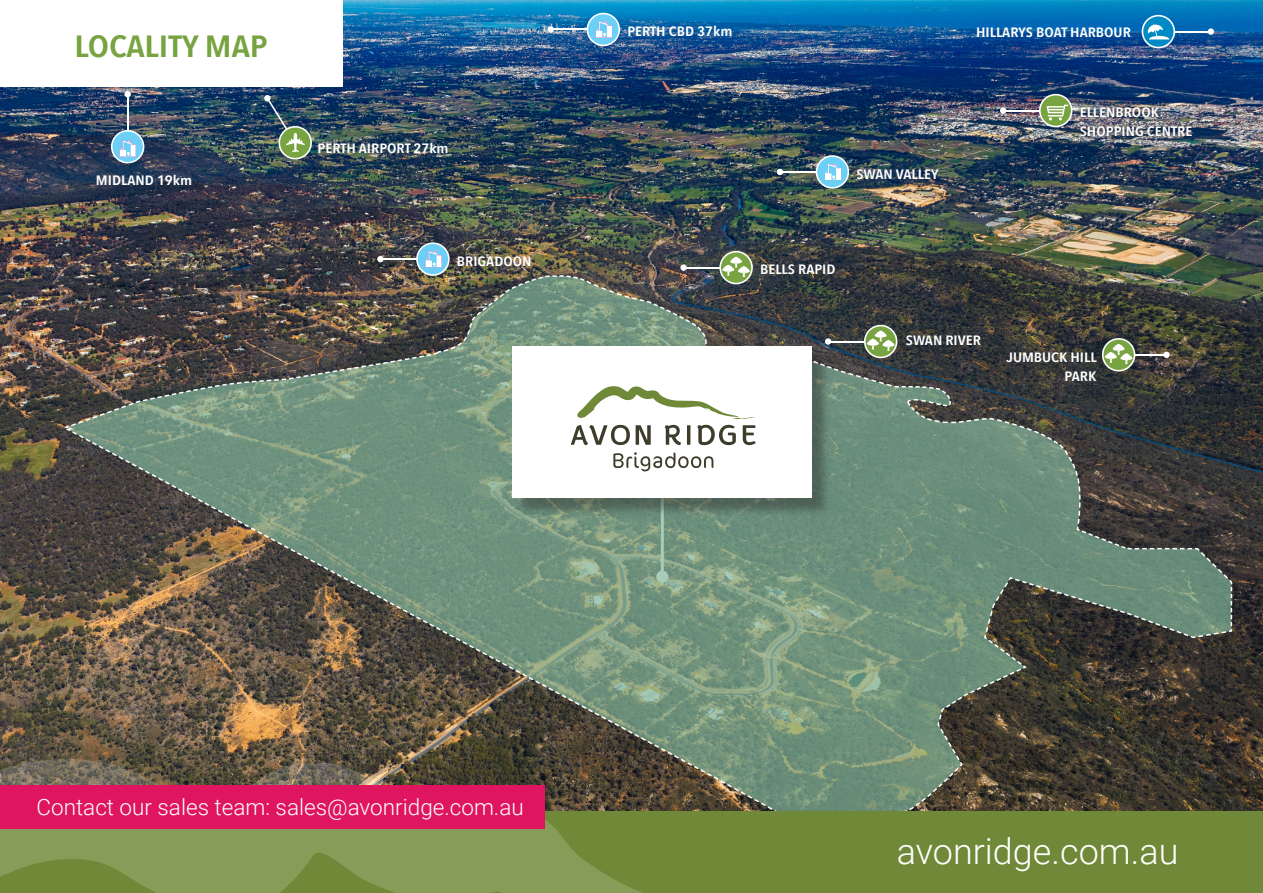
<style>
.page{position:relative;width:1263px;height:893px;background:#fff}
.page>*{position:absolute;margin:0;border:0;box-sizing:border-box;transform-origin:0 0}
.t1{font:300 36px "Roboto";color:#fff}
.t2{font:600 30.6px "Avenir Next Condensed";color:#78a341;scale:1.18 1}
.t3{font:300 22.5px "Roboto";color:#fff}
.t4{font:600 13.5px/19px "Avenir Next Condensed";color:#fff;text-align:right;scale:1.18 1}
</style>
<div class="page">
<img style="left:0;top:0;width:1263px;height:757px">
<hr style="left:684px;top:267px;width:36px;height:1px;background:#fff">
<div style="left:680px;top:264px;width:7px;height:7px;background:#fff;border-radius:50%"></div>
<svg style="left:720px;top:252px;width:32px;height:32px"></svg>
<div style="left:719px;top:251px;width:34px;height:33px;border:2px solid #fff;border-radius:50%"></div>
<svg style="left:722px;top:256px;width:28px;height:18px"></svg>
<div style="left:0;top:0;width:342px;height:86px;background:#fff"></div>
<hr style="left:380px;top:258px;width:37px;height:2px;background:#fff">
<div style="left:377px;top:256px;width:7px;height:6px;background:#fff;border-radius:50%"></div>
<svg style="left:417px;top:243px;width:32px;height:32px"></svg>
<div style="left:416px;top:242px;width:34px;height:34px;border:2px solid #fff;border-radius:50%"></div>
<hr style="left:551px;top:29px;width:36px;height:1px;background:#fff">
<div style="left:548px;top:26px;width:6px;height:7px;background:#fff;border-radius:50%"></div>
<div style="left:587px;top:14px;width:32px;height:31px;background:#6bcff6;border-radius:50%"></div>
<div style="left:587px;top:13px;width:33px;height:33px;border:2px solid #fff;border-radius:50%"></div>
<svg style="left:1233px;top:293px;width:30px;height:187px;background:#2e3131"></svg>
<hr style="left:780px;top:171px;width:36px;height:2px;background:#fff">
<svg style="left:777px;top:169px;width:6px;height:6px"></svg>
<svg style="left:816px;top:156px;width:32px;height:32px"></svg>
<div style="left:816px;top:155px;width:33px;height:34px;border:2px solid #fff;border-radius:50%"></div>
<hr style="left:1003px;top:110px;width:36px;height:1px;background:#fff">
<div style="left:1000px;top:107px;width:6px;height:7px;background:#fff;border-radius:50%"></div>
<div style="left:1040px;top:95px;width:32px;height:31px;background:#78a341;border-radius:50%"></div>
<div style="left:1039px;top:94px;width:33px;height:33px;border:2px solid #fff;border-radius:50%"></div>
<div style="left:1076px;top:103px;width:120px;height:38px;background:#231f20;opacity:.8"></div>
<hr style="left:127px;top:94px;width:1px;height:37px;background:#fff">
<div style="left:124px;top:91px;width:7px;height:6px;background:#fff;border-radius:50%"></div>
<div style="left:112px;top:131px;width:32px;height:32px;background:#6bcff6;border-radius:50%"></div>
<div style="left:111px;top:130px;width:33px;height:33px;border:2px solid #fff;border-radius:50%"></div>
<svg style="left:1046px;top:105px;width:22px;height:15px"></svg>
<img style="left:264px;top:95px;width:49px;height:66px">
<svg style="left:596px;top:21px;width:16px;height:17px"></svg>
<svg style="left:425px;top:251px;width:17px;height:16px"></svg>
<svg style="left:120px;top:140px;width:16px;height:17px"></svg>
<svg style="left:825px;top:164px;width:16px;height:16px"></svg>
<hr style="left:1174px;top:31px;width:37px;height:1px;background:#fff">
<div style="left:1208px;top:28px;width:6px;height:7px;background:#fff;border-radius:50%"></div>
<svg style="left:1142px;top:16px;width:32px;height:32px"></svg>
<div style="left:1142px;top:15px;width:33px;height:33px;border:2px solid #fff;border-radius:50%"></div>
<svg style="left:1148px;top:24px;width:21px;height:15px"></svg>
<img style="left:62px;top:274px;width:1171px;height:483px">
<svg style="left:0;top:757px;width:1263px;height:136px;background:#6c7a44"></svg>
<div style="left:0;top:785px;width:544px;height:43px;background:#df155f"></div>
<p class="t2" style="left:75px;top:20px;width:165px">LOCALITY MAP</p>
<p class="t4" style="left:96px;top:171px;width:83px">MIDLAND 19km</p>
<p class="t4" style="left:318px;top:138px;width:113px">PERTH AIRPORT 27km</p>
<p class="t4" style="left:457px;top:251px;width:65px">BRIGADOON</p>
<p class="t4" style="left:627px;top:21px;width:91px">PERTH CBD 37km</p>
<p class="t4" style="left:856px;top:164px;width:71px">SWAN VALLEY</p>
<p class="t4" style="left:976px;top:23px;width:133px">HILLARYS BOAT HARBOUR</p>
<p class="t4" style="left:1080px;top:103px;width:97px;text-align:left">ELLENBROOK<br>SHOPPING CENTRE</p>
<p class="t4" style="left:760px;top:260px;width:65px">BELLS RAPID</p>
<p class="t4" style="left:906px;top:330px;width:65px">SWAN RIVER</p>
<p class="t4" style="left:1006px;top:347px;width:78px">JUMBUCK HILL<br>PARK</p>
<p class="t3" style="left:36px;top:791px;width:489px">Contact our sales team: sales@avonridge.com.au</p>
<p class="t1" style="left:897px;top:825px;width:283px">avonridge.com.au</p>
</div>
